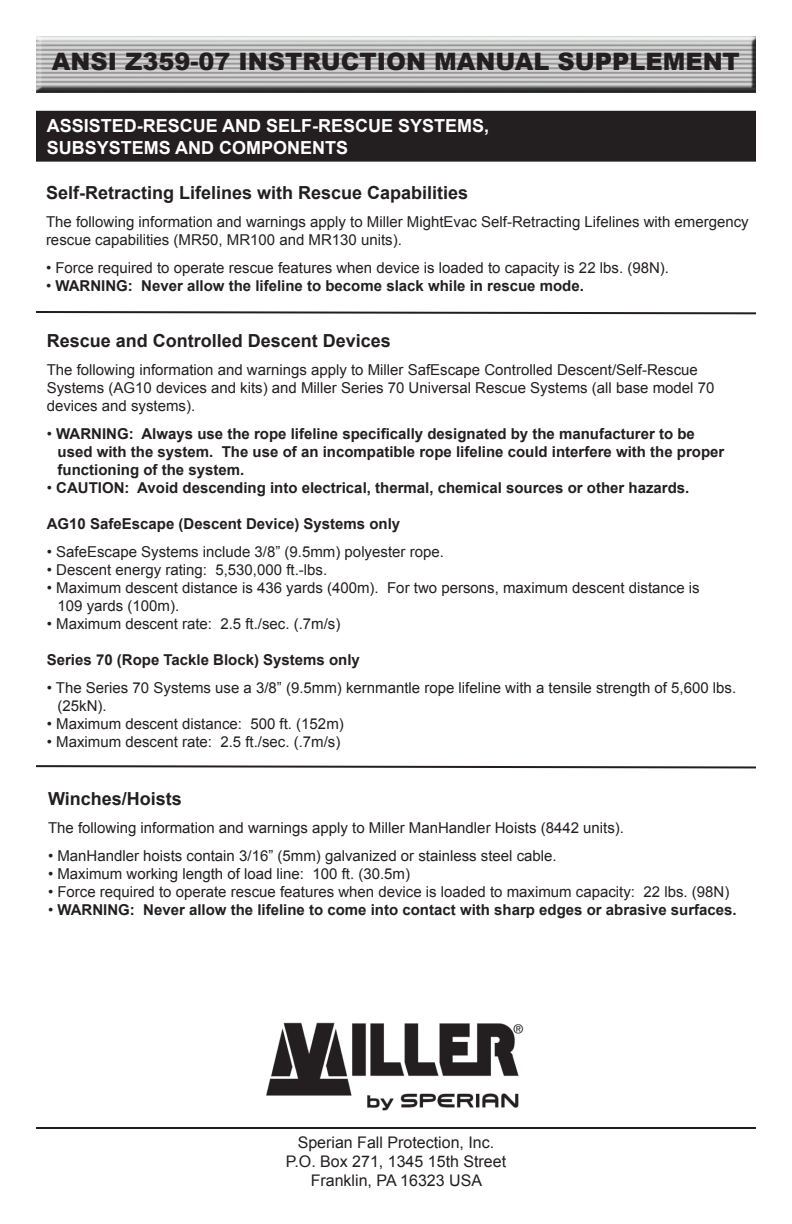
<style>
.page{position:relative;width:792px;height:1224px;background:#fff}
.page>*{position:absolute;margin:0;border:0;box-sizing:border-box;transform-origin:0 0}
.t1{font:900 24px "Arial";color:#231f20}
.t2{font:700 18px "Arial";color:#231f20}
.t3{font:700 18px "Arial";color:#fff}
.t4{font:16px "Arial";color:#231f20}
.t5{font:15px/18px "Arial";color:#231f20}
.t6{font:700 15px/18px "Arial";color:#231f20}
.s1{font-weight:400}
</style>
<div class="page">
<img style="left:36px;top:36px;width:720px;height:56px">
<hr style="left:36px;top:1127px;width:720px;height:2px;background:#231f20">
<div style="left:37px;top:112px;width:718px;height:49px;background:#231f20"></div>
<div style="left:36px;top:111px;width:720px;height:51px;border:2px solid #231f20"></div>
<svg style="left:36px;top:311px;width:720px;height:4px"></svg>
<svg style="left:36px;top:765px;width:720px;height:4px"></svg>
<img style="left:266px;top:1022px;width:258px;height:89px">
<p class="t1" style="left:52px;top:44px;width:690px">ANSI Z359-07 INSTRUCTION MANUAL SUPPLEMENT</p>
<p class="t3" style="left:47px;top:114px;width:444px">ASSISTED-RESCUE AND SELF-RESCUE SYSTEMS,</p>
<p class="t3" style="left:47px;top:135px;width:303px">SUBSYSTEMS AND COMPONENTS</p>
<p class="t2" style="left:46px;top:181px;width:424px">Self-Retracting Lifelines with Rescue Capabilities</p>
<p class="t5" style="left:46px;top:213px;width:704px">The following information and warnings apply to Miller MightEvac Self-Retracting Lifelines with emergency rescue capabilities (MR50, MR100 and MR130 units).</p>
<p class="t5" style="left:46px;top:259px;width:625px">• Force required to operate rescue features when device is loaded to capacity is 22 lbs. (98N).</p>
<p class="t6" style="left:46px;top:277px;width:539px"><span class="s1">•</span> WARNING: Never allow the lifeline to become slack while in rescue mode.</p>
<p class="t2" style="left:47px;top:329px;width:346px">Rescue and Controlled Descent Devices</p>
<p class="t5" style="left:47px;top:361px;width:669px">The following information and warnings apply to Miller SafEscape Controlled Descent/Self-Rescue<br>Systems (AG10 devices and kits) and Miller Series 70 Universal Rescue Systems (all base model 70 devices and systems).</p>
<p class="t6" style="left:58px;top:425px;width:668px;text-indent:-11px"><span class="s1">•</span> WARNING: Always use the rope lifeline specifically designated by the manufacturer to be used with the system. The use of an incompatible rope lifeline could interfere with the proper functioning of the system.</p>
<p class="t6" style="left:47px;top:479px;width:644px"><span class="s1">•</span> CAUTION: Avoid descending into electrical, thermal, chemical sources or other hazards.</p>
<p class="t6" style="left:47px;top:515px;width:355px">AG10 SafeEscape (Descent Device) Systems only</p>
<p class="t5" style="left:47px;top:543px;width:399px">• SafeEscape Systems include 3/8” (9.5mm) polyester rope.</p>
<p class="t5" style="left:47px;top:561px;width:282px">• Descent energy rating: 5,530,000 ft.-lbs.</p>
<p class="t5" style="left:47px;top:579px;width:654px">• Maximum descent distance is 436 yards (400m). For two persons, maximum descent distance is</p>
<p class="t5" style="left:58px;top:597px;width:123px">109 yards (100m).</p>
<p class="t5" style="left:47px;top:615px;width:295px">• Maximum descent rate: 2.5 ft./sec. (.7m/s)</p>
<p class="t6" style="left:47px;top:651px;width:315px">Series 70 (Rope Tackle Block) Systems only</p>
<p class="t5" style="left:58px;top:679px;width:680px;text-indent:-11px">• The Series 70 Systems use a 3/8” (9.5mm) kernmantle rope lifeline with a tensile strength of 5,600 lbs. (25kN).</p>
<p class="t5" style="left:47px;top:715px;width:299px">• Maximum descent distance: 500 ft. (152m)</p>
<p class="t5" style="left:47px;top:733px;width:295px">• Maximum descent rate: 2.5 ft./sec. (.7m/s)</p>
<p class="t2" style="left:48px;top:787px;width:135px">Winches/Hoists</p>
<p class="t5" style="left:48px;top:819px;width:578px">The following information and warnings apply to Miller ManHandler Hoists (8442 units).</p>
<p class="t5" style="left:48px;top:847px;width:510px">• ManHandler hoists contain 3/16” (5mm) galvanized or stainless steel cable.</p>
<p class="t5" style="left:48px;top:865px;width:364px">• Maximum working length of load line: 100 ft. (30.5m)</p>
<p class="t5" style="left:48px;top:883px;width:683px">• Force required to operate rescue features when device is loaded to maximum capacity: 22 lbs. (98N)</p>
<p class="t6" style="left:48px;top:902px;width:690px"><span class="s1">•</span> WARNING: Never allow the lifeline to come into contact with sharp edges or abrasive surfaces.</p>
<p class="t4" style="left:298px;top:1132px;width:198px">Sperian Fall Protection, Inc.</p>
<p class="t4" style="left:286px;top:1151px;width:222px">P.O. Box 271, 1345 15th Street</p>
<p class="t4" style="left:311px;top:1170px;width:173px">Franklin, PA 16323 USA</p>
</div>
